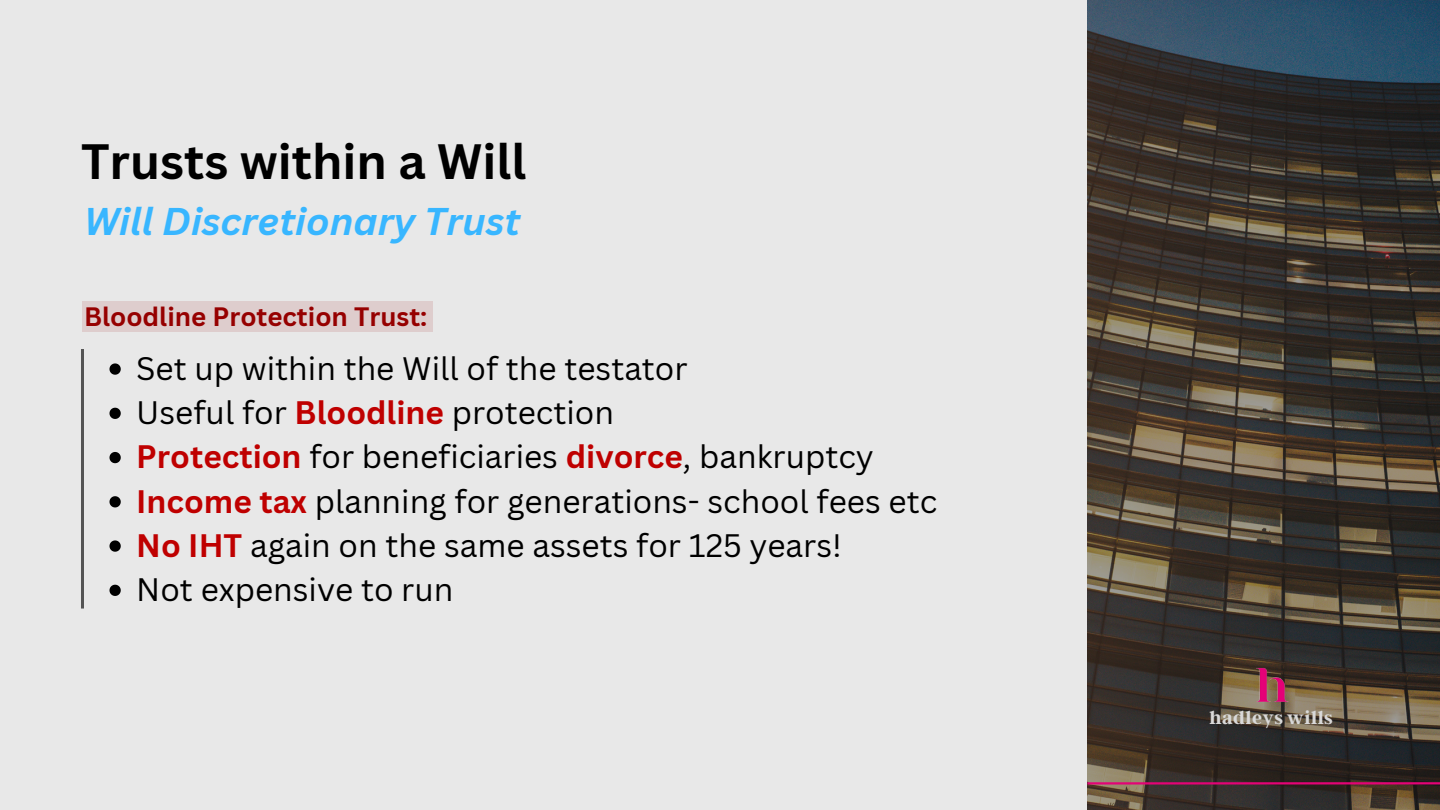
<style>
.page{position:relative;width:1440px;height:810px;background:#e8e8e8}
.page>*{position:absolute;margin:0;border:0;box-sizing:border-box;transform-origin:0 0}
.t1{font:700 48.3px "Canva Sans";color:#000}
.t2{font:italic 700 37.6px "Canva Sans";color:#38b6ff}
.t3{font:31.6px/44.2px "Canva Sans";color:#000}
.t4{font:700 25.9px "Canva Sans";color:#960000}
.t5{font:700 19.1px "Argent CF";letter-spacing:.02em;color:#d9d9d9}
.s1{font-weight:700;color:#bf0000}
</style>
<div class="page">
<svg style="left:1087px;top:0;width:353px;height:810px;background:#3f3b35"></svg>
<img style="left:1252px;top:667px;width:38px;height:39px">
<hr style="left:1087px;top:782px;width:353px;height:3px;background:#e30376">
<svg style="left:110px;top:363px;width:11px;height:12px"></svg>
<svg style="left:110px;top:408px;width:11px;height:11px"></svg>
<svg style="left:110px;top:452px;width:11px;height:11px"></svg>
<svg style="left:110px;top:496px;width:11px;height:11px"></svg>
<svg style="left:110px;top:540px;width:11px;height:12px"></svg>
<svg style="left:110px;top:585px;width:11px;height:11px"></svg>
<hr style="left:81px;top:349px;width:3px;height:260px;background:#545454">
<div style="left:82px;top:301px;width:351px;height:31px;background:#decdcd"></div>
<h1 class="t1" style="left:81px;top:128px;width:447px">Trusts within a Will</h1>
<p class="t2" style="left:84px;top:195px;width:438px">Will Discretionary Trust</p>
<p class="t4" style="left:84px;top:298px;width:345px">Bloodline Protection Trust:</p>
<p class="t3" style="left:136px;top:346px;width:802px">Set up within the Will of the testator<br>Useful for <span class="s1">Bloodline</span> protection<br><span class="s1">Protection</span> for beneficiaries <span class="s1">divorce</span>, bankruptcy <span class="s1">Income tax</span> planning for generations- school fees etc <span class="s1">No IHT</span> again on the same assets for 125 years!<br>Not expensive to run</p>
<p class="t5" style="left:1210px;top:706px;width:125px">hadleys wills</p>
</div>
